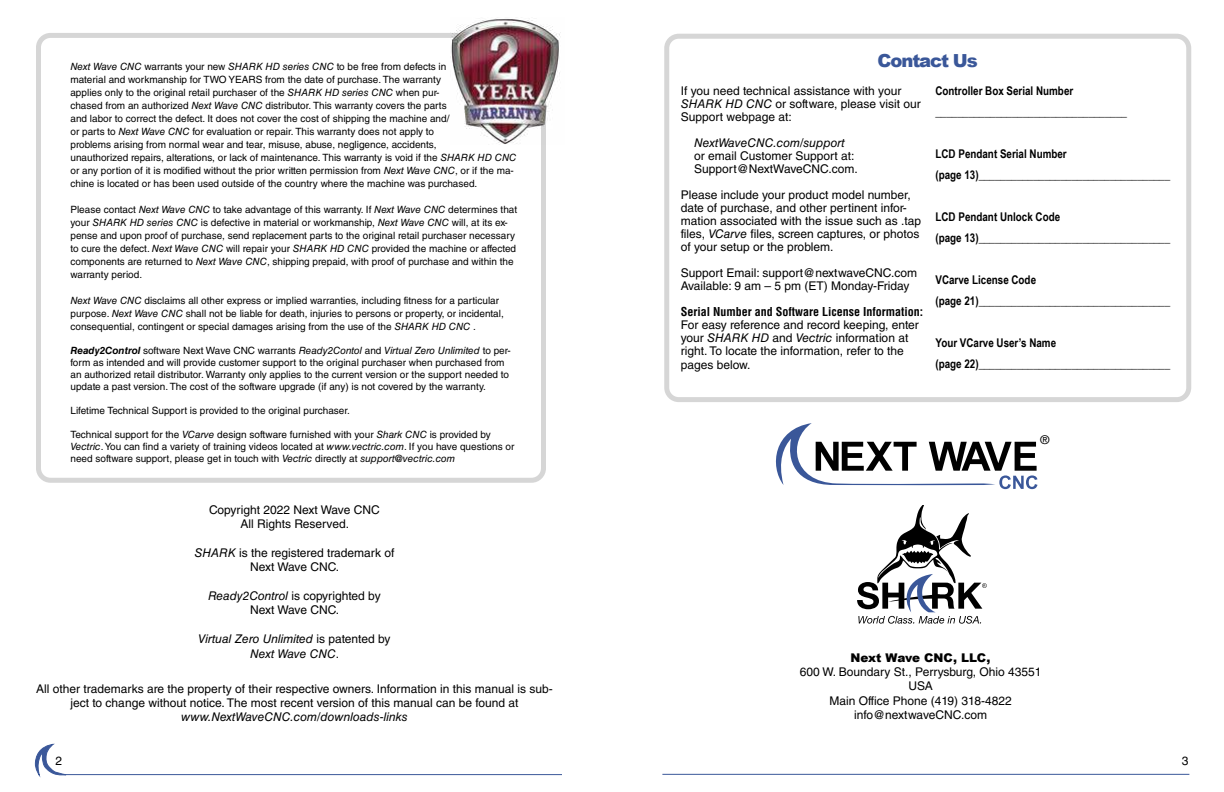
<style>
.page{position:relative;width:1224px;height:792px;background:#fff}
.page>*{position:absolute;margin:0;border:0;box-sizing:border-box;transform-origin:0 0}
.t1{font:900 18px "Arial";letter-spacing:-.06em;color:#3a5799}
.t2{font:12px/13px "Helvetica LT Std";color:#000;text-align:center}
.t3{font:700 12px/21px "Arial Narrow";color:#000}
.t4{font:italic 12px/14.4px "Helvetica LT Std";color:#000;text-align:center}
.t5{font:700 condensed 12px "Helvetica LT Std";color:#000}
.t6{font:900 12px "Arial";letter-spacing:-.01em;color:#000}
.t7{font:10px/13px "Helvetica LT Std";color:#000}
.s1{font-style:italic}
.s2{font-weight:700;font-style:italic}
.s3{font-style:normal}
</style>
<div class="page">
<div style="left:36px;top:33px;width:510px;height:450px;border:5px solid #d6d6d6;border-radius:12px"></div>
<img style="left:450px;top:18px;width:111px;height:127px">
<svg style="left:857px;top:505px;width:130px;height:119px"></svg>
<svg style="left:775px;top:423px;width:263px;height:66px"></svg>
<div style="left:664px;top:34px;width:527px;height:368px;border:5px solid #d6d6d6;border-radius:12px"></div>
<hr style="left:662px;top:774px;width:527px;height:1px;background:#3a5799">
<hr style="left:64px;top:774px;width:498px;height:1px;background:#3a5799">
<svg style="left:35px;top:744px;width:32px;height:32px"></svg>
<p class="t7" style="left:70px;top:61px;width:448px"><span class="s1">Next Wave CNC</span> warrants your new <span class="s1">SHARK HD series CNC</span> to be free from defects in<br>material and workmanship for TWO YEARS from the date of purchase. The warranty<br>applies only to the original retail purchaser of the <span class="s1">SHARK HD series CNC</span> when pur-<br>chased from an authorized <span class="s1">Next Wave CNC</span> distributor. This warranty covers the parts<br>and labor to correct the defect. It does not cover the cost of shipping the machine and/<br>or parts to <span class="s1">Next Wave CNC</span> for evaluation or repair. This warranty does not apply to<br>problems arising from normal wear and tear, misuse, abuse, negligence, accidents,<br>unauthorized repairs, alterations, or lack of maintenance. This warranty is void if the <span class="s1">SHARK HD CNC </span>or any portion of it is modified without the prior written permission from <span class="s1">Next Wave CNC</span>, or if the ma&shy;chine is located or has been used outside of the country where the machine was purchased.</p>
<p class="t7" style="left:70px;top:204px;width:448px">Please contact <span class="s1">Next Wave CNC</span> to take advantage of this warranty. If <span class="s1">Next Wave CNC</span> determines that your <span class="s1">SHARK HD series CNC</span> is defective in material or workmanship, <span class="s1">Next Wave CNC</span> will, at its ex&shy;pense and upon proof of purchase, send replacement parts to the original retail purchaser necessary to cure the defect. <span class="s1">Next Wave CNC</span> will repair your <span class="s1">SHARK HD CNC</span> provided the machine or affected components are returned to <span class="s1">Next Wave CNC</span>, shipping prepaid, with proof of purchase and within the warranty period.</p>
<p class="t7" style="left:70px;top:295px;width:435px"><span class="s1">Next Wave CNC</span> disclaims all other express or implied warranties, including fitness for a particular purpose. <span class="s1">Next Wave CNC</span> shall not be liable for death, injuries to persons or property, or incidental, consequential, contingent or special damages arising from the use of the <span class="s1">SHARK HD CNC</span> .</p>
<p class="t7" style="left:70px;top:345px;width:442px;line-height:12px"><span class="s2">Ready2Control</span> software Next Wave CNC warrants <span class="s1">Ready2Contol</span> and <span class="s1">Virtual Zero Unlimited</span> to per&shy;form as intended and will provide customer support to the original purchaser when purchased from an authorized retail distributor. Warranty only applies to the current version or the support needed to update a past version. The cost of the software upgrade (if any) is not covered by the warranty.</p>
<p class="t7" style="left:70px;top:405px;width:281px">Lifetime Technical Support is provided to the original purchaser.</p>
<p class="t7" style="left:70px;top:429px;width:446px;line-height:12px">Technical support for the <span class="s1">VCarve</span> design software furnished with your <span class="s1">Shark CNC</span> is provided by<br><span class="s1">Vectric</span>. You can find a variety of training videos located at <span class="s1">www.vectric.com</span>. If you have questions or need software support, please get in touch with <span class="s1">Vectric</span> directly at <span class="s1">support@vectric.com</span></p>
<p class="t2" style="left:209px;top:503px;width:172px;line-height:14.4px">Copyright 2022 Next Wave CNC<br>All Rights Reserved.</p>
<p class="t2" style="left:194px;top:546px;width:202px;line-height:14.4px"><span class="s1">SHARK</span> is the registered trademark of<br>Next Wave CNC.</p>
<p class="t2" style="left:208px;top:590px;width:174px;line-height:14.4px"><span class="s1">Ready2Control</span> is copyrighted by<br>Next Wave CNC.</p>
<p class="t4" style="left:198px;top:633px;width:194px">Virtual Zero Unlimited <span class="s3">is patented by<br></span>Next Wave CNC<span class="s3">.</span></p>
<p class="t2" style="left:36px;top:682px;width:518px;line-height:14.4px">All other trademarks are the property of their respective owners. Information in this manual is sub&shy;ject to change without notice. The most recent version of this manual can be found at</p>
<p class="t4" style="left:181px;top:711px;width:228px">www.NextWaveCNC.com/downloads-links</p>
<h1 class="t1" style="left:878px;top:54px;width:102px">Contact Us</h1>
<p class="t2" style="left:681px;top:85px;width:242px;text-align:left">If you need technical assistance with your<br><span class="s1">SHARK HD CNC</span> or software, please visit our<br>Support webpage at:</p>
<p class="t4" style="left:694px;top:136px;width:152px">NextWaveCNC.com/support</p>
<p class="t2" style="left:694px;top:150px;width:165px;text-align:left">or email Customer Support at:<br>Support@NextWaveCNC.com.</p>
<p class="t2" style="left:681px;top:189px;width:242px;text-align:left">Please include your product model number, date of purchase, and other pertinent infor&shy;mation associated with the issue such as .tap files, <span class="s1">VCarve</span> files, screen captures, or photos of your setup or the problem.</p>
<p class="t2" style="left:681px;top:267px;width:238px;text-align:left">Support Email: support@nextwaveCNC.com<br>Available: 9 am – 5 pm (ET) Monday-Friday</p>
<p class="t5" style="left:681px;top:304px;width:244px">Serial Number and Software License Information:</p>
<p class="t2" style="left:681px;top:319px;width:240px;text-align:left">For easy reference and record keeping, enter your <span class="s1">SHARK HD</span> and <span class="s1">Vectric</span> information at right. To locate the information, refer to the</p>
<p class="t2" style="left:681px;top:359px;width:71px">pages below.</p>
<p class="t3" style="left:936px;top:81px;width:193px">Controller Box Serial Number ___________________________________</p>
<p class="t3" style="left:936px;top:144px;width:236px">LCD Pendant Serial Number<br>(page 13)___________________________________</p>
<p class="t3" style="left:936px;top:207px;width:236px">LCD Pendant Unlock Code<br>(page 13)___________________________________</p>
<p class="t3" style="left:936px;top:270px;width:236px">VCarve License Code<br>(page 21)___________________________________</p>
<p class="t3" style="left:936px;top:333px;width:236px">Your VCarve User’s Name<br>(page 22)___________________________________</p>
<p class="t2" style="left:1040px;top:435px;width:10px">®</p>
<p class="t6" style="left:851px;top:653px;width:142px">Next Wave CNC, LLC,</p>
<p class="t2" style="left:800px;top:666px;width:243px;line-height:14.4px">600 W. Boundary St., Perrysburg, Ohio 43551<br>USA<br>Main Office Phone (419) 318-4822 info@nextwaveCNC.com</p>
<p class="t2" style="left:56px;top:755px;width:8px">2</p>
<p class="t2" style="left:1182px;top:755px;width:8px">3</p>
</div>
